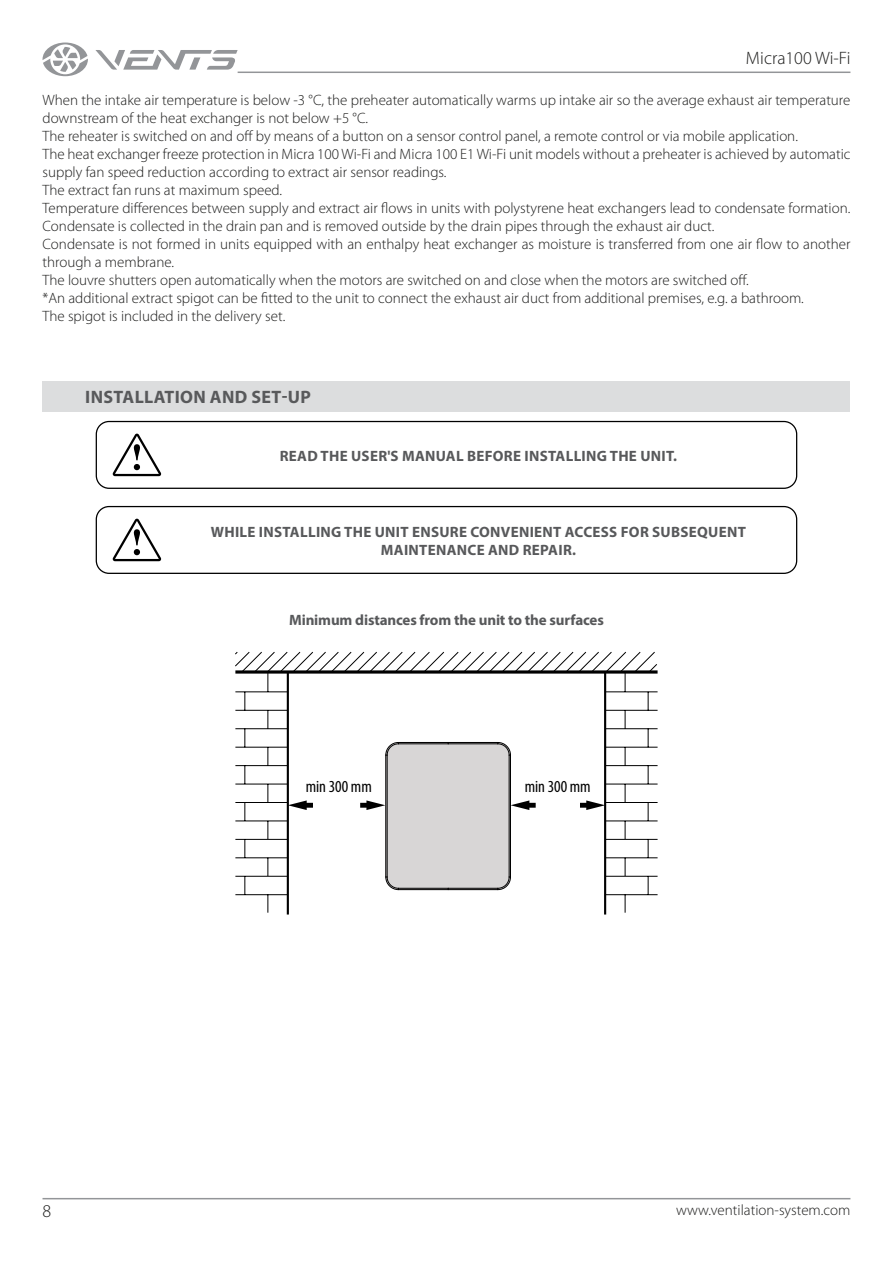
<style>
.page{position:relative;width:893px;height:1263px;background:#fff}
.page>*{position:absolute;margin:0;border:0;box-sizing:border-box;transform-origin:0 0}
.t1{font:700 18px "Myriad Pro";letter-spacing:.02em;color:#58595b}
.t2{font:300 18px "Myriad Pro";color:#1c1c1b}
.t3{font:condensed 16.8px "Myriad Pro";color:#000}
.t4{font:300 15px/18px "Myriad Pro";color:#1c1c1b}
.t5{font:700 15px/18px "Myriad Pro";letter-spacing:.02em;color:#58595b;text-align:center}
.t6{font:700 15px "Myriad Pro";letter-spacing:-.01em;color:#58595b}
</style>
<div class="page">
<hr style="left:43px;top:1198px;width:807px;height:1px;background:#939598">
<hr style="left:238px;top:72px;width:612px;height:1px;background:#939598">
<svg style="left:95px;top:50px;width:143px;height:20px"></svg>
<svg style="left:43px;top:43px;width:45px;height:33px"></svg>
<div style="left:43px;top:381px;width:807px;height:31px;background:#dcddde"></div>
<div style="left:96px;top:421px;width:701px;height:68px;border:1px solid #000;border-radius:13px"></div>
<svg style="left:113px;top:434px;width:48px;height:42px"></svg>
<hr style="left:604px;top:672px;width:2px;height:242px;background:#000">
<hr style="left:287px;top:672px;width:2px;height:242px;background:#000">
<svg style="left:235px;top:651px;width:423px;height:262px"></svg>
<hr style="left:605px;top:894px;width:53px;height:1px;background:#000">
<hr style="left:605px;top:876px;width:53px;height:1px;background:#000">
<hr style="left:605px;top:857px;width:53px;height:1px;background:#000">
<hr style="left:605px;top:839px;width:53px;height:1px;background:#000">
<hr style="left:605px;top:821px;width:53px;height:1px;background:#000">
<hr style="left:605px;top:802px;width:53px;height:1px;background:#000">
<hr style="left:605px;top:784px;width:53px;height:1px;background:#000">
<hr style="left:605px;top:765px;width:53px;height:1px;background:#000">
<hr style="left:605px;top:747px;width:53px;height:1px;background:#000">
<hr style="left:605px;top:728px;width:53px;height:1px;background:#000">
<hr style="left:605px;top:710px;width:53px;height:1px;background:#000">
<hr style="left:605px;top:692px;width:53px;height:1px;background:#000">
<div style="left:96px;top:506px;width:701px;height:68px;border:1px solid #000;border-radius:13px"></div>
<svg style="left:113px;top:519px;width:48px;height:42px"></svg>
<p class="t2" style="left:746px;top:48px;width:106px">Micra100 Wi-Fi</p>
<p class="t4" style="left:43px;top:91px;width:809px">When the intake air temperature is below -3 °C, the preheater automatically warms up intake air so the average exhaust air temperature downstream of the heat exchanger is not below +5 °C.<br>The reheater is switched on and off by means of a button on a sensor control panel, a remote control or via mobile application.<br>The heat exchanger freeze protection in Micra 100 Wi-Fi and Micra 100 E1 Wi-Fi unit models without a preheater is achieved by automatic supply fan speed reduction according to extract air sensor readings.<br>The extract fan runs at maximum speed.<br>Temperature differences between supply and extract air flows in units with polystyrene heat exchangers lead to condensate formation.<br>Condensate is collected in the drain pan and is removed outside by the drain pipes through the exhaust air duct.<br>Condensate is not formed in units equipped with an enthalpy heat exchanger as moisture is transferred from one air flow to another through a membrane.<br>The louvre shutters open automatically when the motors are switched on and close when the motors are switched off.<br>*An additional extract spigot can be fitted to the unit to connect the exhaust air duct from additional premises, e.g. a bathroom.<br>The spigot is included in the delivery set.</p>
<p class="t1" style="left:85px;top:386px;width:227px">INSTALLATION AND SET-UP</p>
<p class="t5" style="left:280px;top:446px;width:399px">READ THE USER'S MANUAL BEFORE INSTALLING THE UNIT.</p>
<p class="t5" style="left:211px;top:522px;width:537px">WHILE INSTALLING THE UNIT ENSURE CONVENIENT ACCESS FOR SUBSEQUENT<br>MAINTENANCE AND REPAIR.</p>
<p class="t6" style="left:289px;top:610px;width:316px">Minimum distances from the unit to the surfaces</p>
<p class="t2" style="left:43px;top:1201px;width:10px">8</p>
<p class="t3" style="left:306px;top:776px;width:68px">min 300 mm</p>
<p class="t3" style="left:525px;top:776px;width:68px">min 300 mm</p>
<p class="t4" style="left:676px;top:1201px;width:176px">www.ventilation-system.com</p>
</div>
